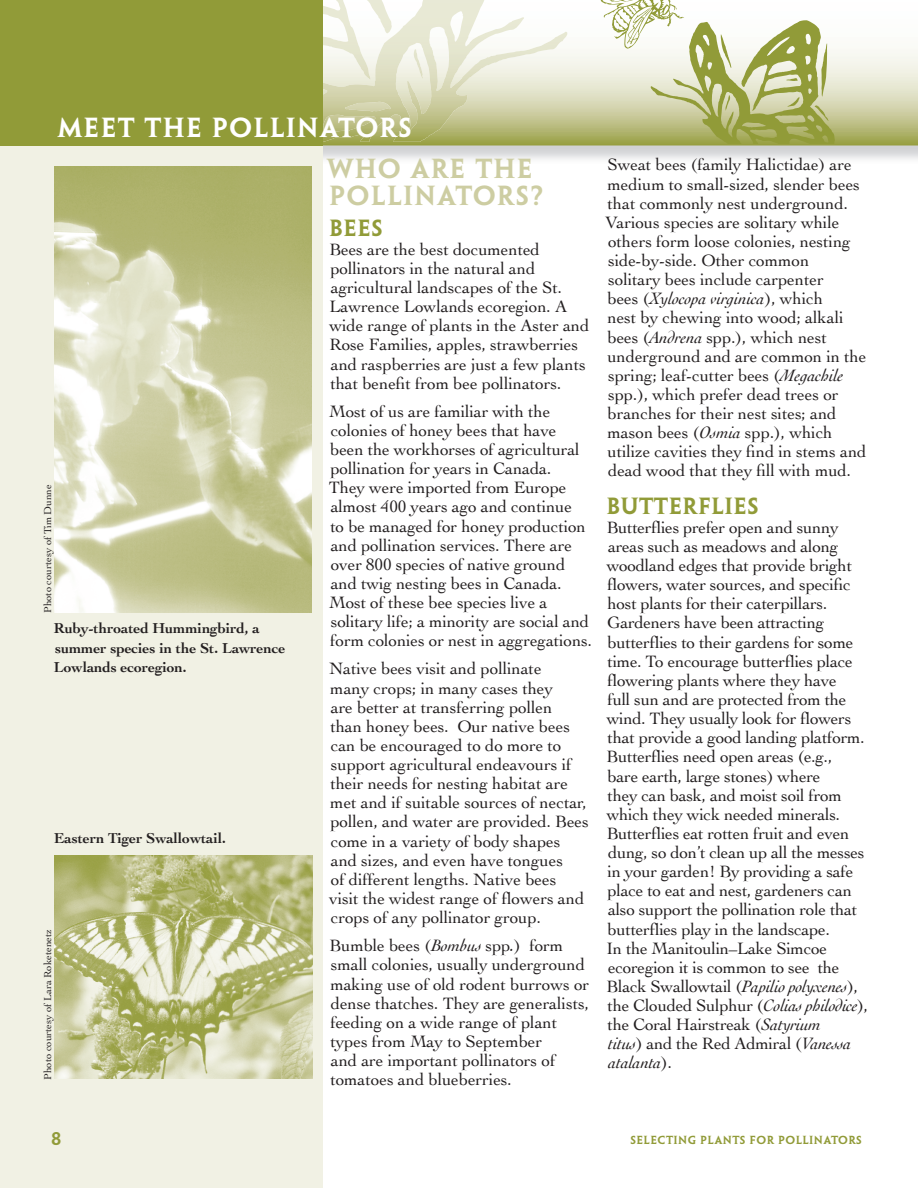
<style>
.page{position:relative;width:918px;height:1188px;background:#fff}
.page>*{position:absolute;margin:0;border:0;box-sizing:border-box;transform-origin:0 0}
.t1{font:24.75px/27px "Penumbra MM 585 1000";letter-spacing:.05em;color:#cdcda2}
.t2{font:24.75px "Penumbra MM 585 1000";letter-spacing:.05em;color:#fff}
.t3{font:21px "Penumbra MM 585 1000";letter-spacing:.02em;color:#919b38}
.t4{font:17.25px/19.2px "Cochin";letter-spacing:-.005em;color:#231f20}
.t5{font:16.5px "Penumbra MM 585 1000";color:#919b38}
.t6{font:700 15px/19.5px "Cochin";letter-spacing:-.005em;color:#231f20}
.t7{font:10.5px "Cochin";letter-spacing:-.005em;color:#231f20}
.t8{font:10.5px "Penumbra MM 585 1000";letter-spacing:.04em;color:#919b38}
.s1{font-style:italic}
</style>
<div class="page">
<div style="left:0;top:144px;width:323px;height:1044px;background:#f1f1e4"></div>
<svg style="left:423px;top:0;width:144px;height:142px"></svg>
<svg style="left:323px;top:0;width:100px;height:142px"></svg>
<svg style="left:601px;top:0;width:234px;height:143px"></svg>
<div style="left:0;top:0;width:323px;height:145px;background:#919b38"></div>
<img style="left:54px;top:856px;width:258px;height:222px">
<img style="left:54px;top:166px;width:258px;height:447px">
<h1 class="t2" style="left:58px;top:113px;width:356px">MEET THE POLLINATORS</h1>
<p class="t7" style="left:41px;top:613px;width:130px;rotate:-90deg">Photo courtesy of Tim Dunne</p>
<p class="t6" style="left:54px;top:618px;width:233px">Ruby-throated Hummingbird, a summer species in the St. Lawrence<br>Lowlands ecoregion.</p>
<p class="t6" style="left:54px;top:828px;width:174px">Eastern Tiger Swallowtail.</p>
<p class="t7" style="left:41px;top:1080px;width:152px;rotate:-90deg">Photo courtesy of Lara Roketenetz</p>
<h1 class="t1" style="left:328px;top:155px;width:218px">WHO ARE THE<br>POLLINATORS?</h1>
<p class="t3" style="left:329px;top:216px;width:55px">BEES</p>
<p class="t4" style="left:329px;top:239px;width:262px">Bees are the best documented pollinators in the natural and agricultural landscapes of the St.<br>Lawrence Lowlands ecoregion. A wide range of plants in the Aster and Rose Families, apples, strawberries and raspberries are just a few plants that benefit from bee pollinators.</p>
<p class="t4" style="left:329px;top:401px;width:265px">Most of us are familiar with the colonies of honey bees that have been the workhorses of agricultural pollination for years in Canada.<br>They were imported from Europe almost 400 years ago and continue<br>to be managed for honey production and pollination services. There are over 800 species of native ground and twig nesting bees in Canada.<br>Most of these bee species live a solitary life; a minority are social and form colonies or nest in aggregations.</p>
<p class="t4" style="left:329px;top:658px;width:261px">Native bees visit and pollinate<br>many crops; in many cases they<br>are better at transferring pollen<br>than honey bees. Our native bees can be encouraged to do more to support agricultural endeavours if their needs for nesting habitat are met and if suitable sources of nectar, pollen, and water are provided. Bees come in a variety of body shapes and sizes, and even have tongues<br>of different lengths. Native bees<br>visit the widest range of flowers and crops of any pollinator group.</p>
<p class="t4" style="left:329px;top:935px;width:261px">Bumble bees (<span class="s1">Bombus</span> spp<span class="s1">.</span>) form small colonies, usually underground making use of old rodent burrows or dense thatches. They are generalists, feeding on a wide range of plant types from May to September<br>and are important pollinators of tomatoes and blueberries.</p>
<p class="t4" style="left:605px;top:154px;width:263px">Sweat bees (family Halictidae) are medium to small-sized, slender bees that commonly nest underground.<br>Various species are solitary while others form loose colonies, nesting side-by-side. Other common<br>solitary bees include carpenter<br>bees (<span class="s1">Xylocopa virginica</span>), which<br>nest by chewing into wood; alkali bees (<span class="s1">Andrena</span> spp.), which nest underground and are common in the spring; leaf-cutter bees (<span class="s1">Megachile </span>spp.), which prefer dead trees or branches for their nest sites; and mason bees (<span class="s1">Osmia</span> spp.), which utilize cavities they find in stems and dead wood that they fill with mud.</p>
<p class="t3" style="left:606px;top:494px;width:154px">BUTTERFL IES</p>
<p class="t4" style="left:607px;top:517px;width:263px">Butterflies prefer open and sunny areas such as meadows and along woodland edges that provide bright flowers, water sources, and specific host plants for their caterpillars.<br>Gardeners have been attracting butterflies to their gardens for some time. To encourage butterflies place flowering plants where they have<br>full sun and are protected from the wind. They usually look for flowers that provide a good landing platform.<br>Butterflies need open areas (e.g.,<br>bare earth, large stones) where<br>they can bask, and moist soil from which they wick needed minerals.<br>Butterflies eat rotten fruit and even dung, so don’t clean up all the messes in your garden! By providing a safe place to eat and nest, gardeners can also support the pollination role that butterflies play in the landscape.<br>In the Manitoulin–Lake Simcoe ecoregion it is common to see the Black Swallowtail (<span class="s1">Papilio polyxenes</span>), the Clouded Sulphur (<span class="s1">Colias philodice</span>), the Coral Hairstreak (<span class="s1">Satyrium<br>titus</span>) and the Red Admiral (<span class="s1">Vanessa atalanta</span>).</p>
<p class="t5" style="left:51px;top:1129px;width:12px">8</p>
<p class="t8" style="left:630px;top:1134px;width:233px">SELECTING PLANTS FOR POLLINATORS</p>
</div>
